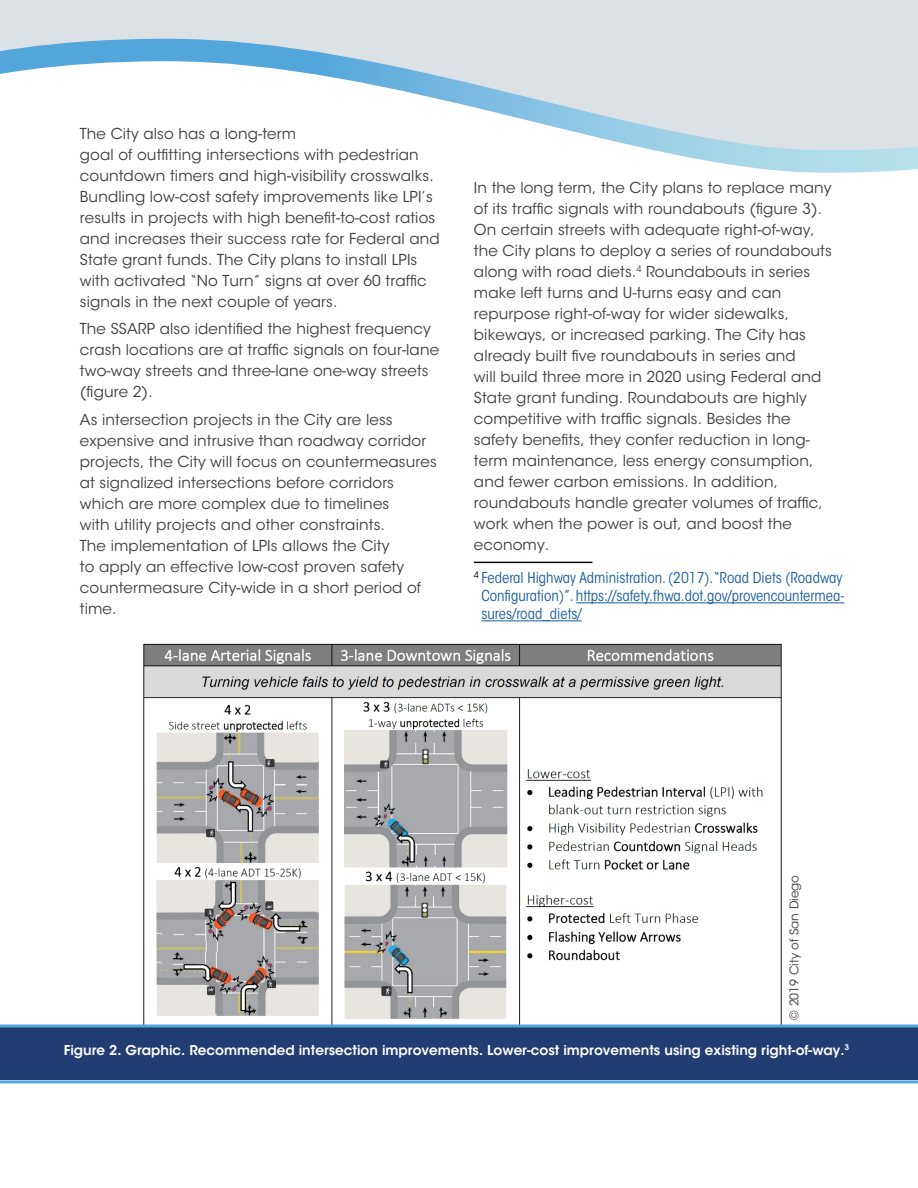
<style>
.page{position:relative;width:918px;height:1188px;background:#fff}
.page>*{position:absolute;margin:0;border:0;box-sizing:border-box;transform-origin:0 0}
.t1{font:15px/21px "ITC Avant Garde Std";letter-spacing:.01em;color:#3e3e3f}
.t2{font:condensed 15px/18px "ITC Avant Garde Std";color:#175d9e;text-align:justify}
.t3{font:600 13.5px "ITC Avant Garde Std";color:#fff}
.t4{font:12px "ITC Avant Garde Std";color:#3e3e3f}
</style>
<div class="page">
<img style="left:143px;top:644px;width:639px;height:380px">
<div style="left:0;top:0;width:918px;height:27px;background:#dce1e6"></div>
<svg style="left:0;top:27px;width:918px;height:146px"></svg>
<div style="left:0;top:1027px;width:918px;height:53px;background:#223d71"></div>
<hr style="left:0;top:1024px;width:918px;height:3px;background:#52a7dd">
<hr style="left:0;top:1080px;width:918px;height:3px;background:#52a7dd">
<hr style="left:474px;top:562px;width:118px;height:1px;background:#000">
<hr style="left:576px;top:603px;width:268px;height:1px;background:#175d9e">
<hr style="left:481px;top:621px;width:101px;height:1px;background:#175d9e">
<p class="t1" style="left:80px;top:123px;width:361px">The City also has a long-term<br>goal of outfitting intersections with pedestrian countdown timers and high-visibility crosswalks.<br>Bundling low-cost safety improvements like LPI’s results in projects with high benefit-to-cost ratios and increases their success rate for Federal and State grant funds. The City plans to install LPIs with activated “No Turn” signs at over 60 traffic signals in the next couple of years.</p>
<p class="t1" style="left:80px;top:319px;width:361px">The SSARP also identified the highest frequency crash locations are at traffic signals on four-lane two-way streets and three-lane one-way streets (figure 2).</p>
<p class="t1" style="left:80px;top:409px;width:358px">As intersection projects in the City are less expensive and intrusive than roadway corridor projects, the City will focus on countermeasures at signalized intersections before corridors which are more complex due to timelines<br>with utility projects and other constraints.<br>The implementation of LPIs allows the City<br>to apply an effective low-cost proven safety countermeasure City-wide in a short period of time.</p>
<p class="t1" style="left:474px;top:177px;width:359px">In the long term, the City plans to replace many of its traffic signals with roundabouts (figure 3).<br>On certain streets with adequate right-of-way, the City plans to deploy a series of roundabouts along with road diets.<sup>4</sup> Roundabouts in series make left turns and U-turns easy and can repurpose right-of-way for wider sidewalks, bikeways, or increased parking. The City has already built five roundabouts in series and<br>will build three more in 2020 using Federal and State grant funding. Roundabouts are highly competitive with traffic signals. Besides the safety benefits, they confer reduction in long&shy;term maintenance, less energy consumption, and fewer carbon emissions. In addition, roundabouts handle greater volumes of traffic, work when the power is out, and boost the economy.</p>
<p class="t2" style="left:481px;top:569px;width:364px;text-indent:-8px"><sup>4</sup> Federal Highway Administration. (2017).“Road Diets (Roadway Configuration)”. https://safety.fhwa.dot.gov/provencountermea&shy;sures/road_diets/</p>
<p class="t4" style="left:787px;top:1020px;width:146px;rotate:-90deg">© 2019 City of San Diego</p>
<p class="t3" style="left:64px;top:1041px;width:787px">Figure 2. Graphic. Recommended intersection improvements. Lower-cost improvements using existing right-of-way.<sup>3</sup></p>
</div>
